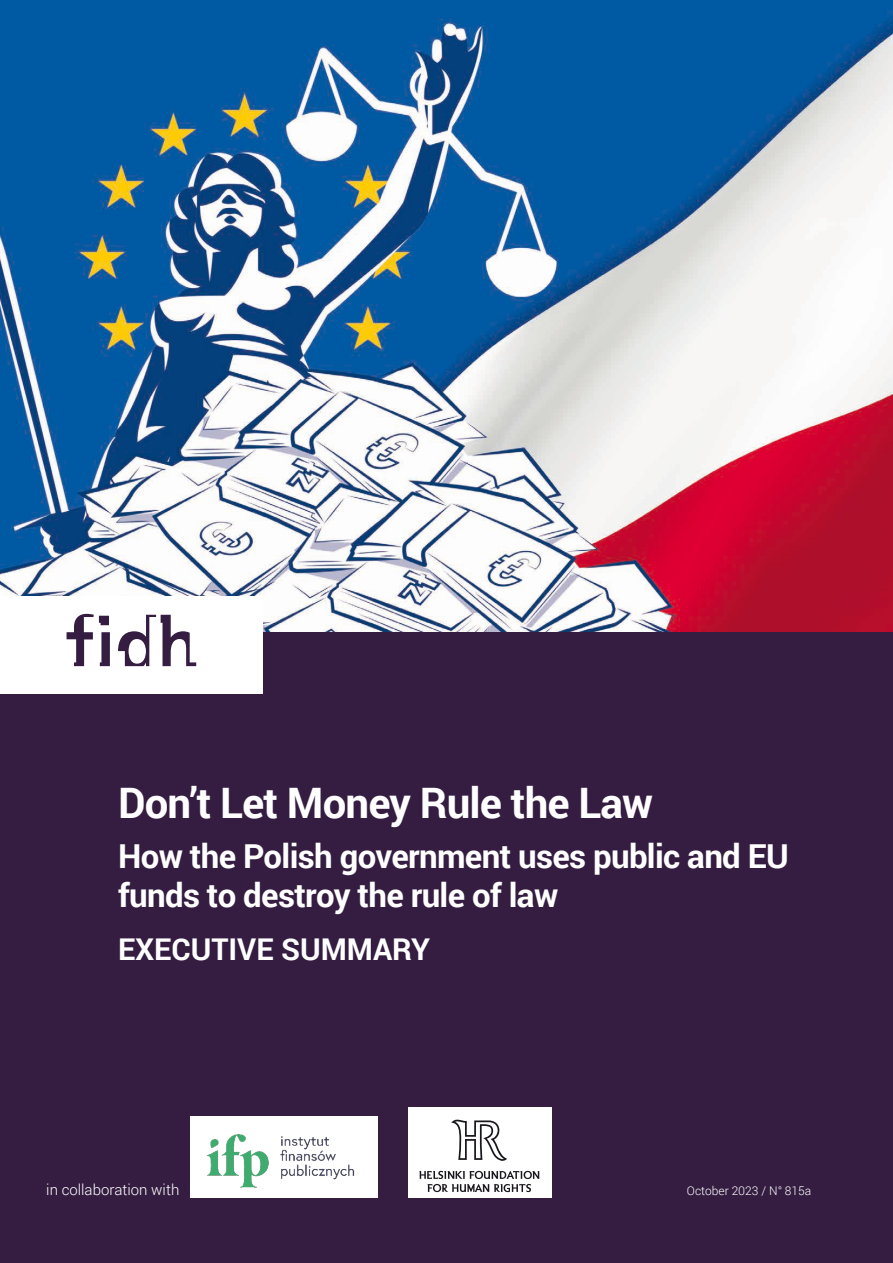
<style>
.page{position:relative;width:893px;height:1263px;background:#fff}
.page>*{position:absolute;margin:0;border:0;box-sizing:border-box;transform-origin:0 0}
.t1{font:700 42px "Roboto";letter-spacing:-.02em;color:#fff}
.t2{font:700 33px/39.6px "Roboto";letter-spacing:-.02em;color:#fff}
.t3{font:700 30px "Roboto";color:#fff}
.t4{font:300 15px "Roboto";color:#fff}
.t5{font:300 12px "Roboto";color:#fff}
</style>
<div class="page">
<div style="left:0;top:621px;width:893px;height:642px;background:#351d42"></div>
<img style="left:0;top:0;width:893px;height:631px">
<div style="left:0;top:597px;width:263px;height:97px;background:#fff"></div>
<svg style="left:118px;top:615px;width:78px;height:51px"></svg>
<svg style="left:67px;top:614px;width:43px;height:52px"></svg>
<div style="left:190px;top:1116px;width:188px;height:82px;background:#fff"></div>
<img style="left:207px;top:1134px;width:148px;height:54px">
<div style="left:408px;top:1107px;width:143px;height:91px;background:#fff"></div>
<svg style="left:451px;top:1119px;width:56px;height:42px"></svg>
<svg style="left:419px;top:1171px;width:120px;height:21px"></svg>
<p class="t1" style="left:118px;top:773px;width:537px">Don’t Let Money Rule the Law</p>
<p class="t2" style="left:118px;top:835px;width:672px">How the Polish government uses public and EU funds to destroy the rule of law</p>
<p class="t3" style="left:118px;top:928px;width:314px">EXECUTIVE SUMMARY</p>
<p class="t4" style="left:46px;top:1180px;width:135px">in collaboration with</p>
<p class="t5" style="left:687px;top:1183px;width:126px">October 2023 / N° 815a</p>
</div>
